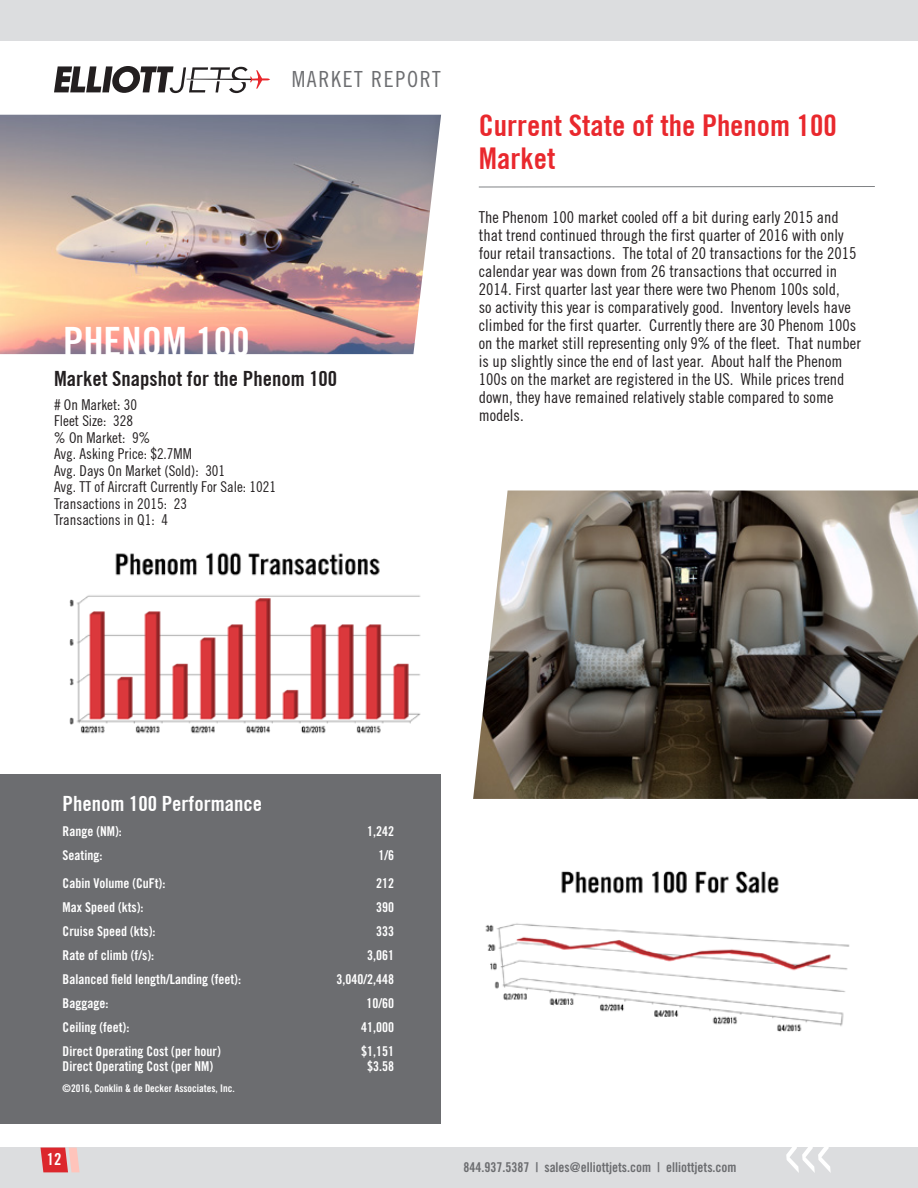
<style>
.page{position:relative;width:918px;height:1188px;background:#fff}
.page>*{position:absolute;margin:0;border:0;box-sizing:border-box;transform-origin:0 0}
.t1{font:700 condensed 40.5px "Trade Gothic No.20";color:#fff}
.t2{font:700 condensed 30px/33px "Trade Gothic No.20";color:#e9282d}
.t3{font:22.2px "Trade Gothic LT Std Cn 18";letter-spacing:.075em;color:#6c6d70}
.t4{font:700 condensed 21px "Trade Gothic No.20";color:#231f20}
.t5{font:700 condensed 21px "Trade Gothic No.20";color:#fff}
.t6{font:condensed 16.5px/18px "Trade Gothic No.18";color:#231f20}
.t7{font:16.5px "Trade Gothic LT Std Bd Cn 20";color:#fff}
.t8{font:condensed 15px/16.5px "Trade Gothic No.18";color:#231f20}
.t9{font:13.5px "Trade Gothic LT Std Bd Cn 20";color:#fff}
.t10{font:13.5px "Trade Gothic LT Std Bd Cn 20";color:#6c6d70}
.t11{font:10.5px "Trade Gothic LT Std Bd Cn 20";color:#fff}
</style>
<div class="page">
<div style="left:0;top:1148px;width:918px;height:40px;background:#dcdddf"></div>
<svg style="left:786px;top:1147px;width:45px;height:26px"></svg>
<div style="left:0;top:0;width:918px;height:40px;background:#dcdddf"></div>
<svg style="left:54px;top:66px;width:216px;height:27px"></svg>
<svg style="left:41px;top:1148px;width:39px;height:24px"></svg>
<img style="left:0;top:115px;width:441px;height:239px">
<svg style="left:478px;top:186px;width:397px;height:2px"></svg>
<div style="left:0;top:774px;width:441px;height:350px;background:#6c6d70"></div>
<img style="left:473px;top:490px;width:445px;height:309px">
<img style="left:485px;top:871px;width:365px;height:161px">
<img style="left:69px;top:552px;width:352px;height:182px">
<h3 class="t3" style="left:292px;top:65px;width:151px">MARKET REPORT</h3>
<h1 class="t1" style="left:63px;top:317px;width:188px">PHENOM 100</h1>
<p class="t4" style="left:54px;top:366px;width:285px">Market Snapshot for the Phenom 100</p>
<p class="t8" style="left:54px;top:396px;width:224px"># On Market: 30<br>Fleet Size: 328<br>% On Market: 9%<br>Avg. Asking Price: $2.7MM<br>Avg. Days On Market (Sold): 301<br>Avg. TT of Aircraft Currently For Sale: 1021<br>Transactions in 2015: 23<br>Transactions in Q1: 4</p>
<h2 class="t2" style="left:479px;top:109px;width:360px">Current State of the Phenom 100<br>Market</h2>
<p class="t6" style="left:479px;top:208px;width:384px">The Phenom 100 market cooled off a bit during early 2015 and that trend continued through the first quarter of 2016 with only four retail transactions. The total of 20 transactions for the 2015 calendar year was down from 26 transactions that occurred in 2014. First quarter last year there were two Phenom 100s sold,<br>so activity this year is comparatively good. Inventory levels have climbed for the first quarter. Currently there are 30 Phenom 100s on the market still representing only 9% of the fleet. That number is up slightly since the end of last year. About half the Phenom 100s on the market are registered in the US. While prices trend down, they have remained relatively stable compared to some models.</p>
<p class="t5" style="left:63px;top:791px;width:201px">Phenom 100 Performance</p>
<p class="t9" style="left:63px;top:822px;width:61px">Range (NM):</p>
<p class="t9" style="left:367px;top:822px;width:28px">1,242</p>
<p class="t9" style="left:63px;top:847px;width:41px">Seating:</p>
<p class="t9" style="left:378px;top:847px;width:17px">1/6</p>
<p class="t9" style="left:63px;top:875px;width:104px">Cabin Volume (CuFt):</p>
<p class="t9" style="left:376px;top:875px;width:19px">212</p>
<p class="t9" style="left:63px;top:899px;width:82px">Max Speed (kts):</p>
<p class="t9" style="left:376px;top:899px;width:19px">390</p>
<p class="t9" style="left:63px;top:923px;width:94px">Cruise Speed (kts):</p>
<p class="t9" style="left:376px;top:923px;width:19px">333</p>
<p class="t9" style="left:63px;top:947px;width:93px">Rate of climb (f/s):</p>
<p class="t9" style="left:367px;top:947px;width:28px">3,061</p>
<p class="t9" style="left:63px;top:971px;width:180px">Balanced field length/Landing (feet):</p>
<p class="t9" style="left:336px;top:971px;width:59px">3,040/2,448</p>
<p class="t9" style="left:63px;top:995px;width:47px">Baggage:</p>
<p class="t9" style="left:366px;top:995px;width:29px">10/60</p>
<p class="t9" style="left:63px;top:1019px;width:68px">Ceiling (feet):</p>
<p class="t9" style="left:361px;top:1019px;width:34px">41,000</p>
<p class="t9" style="left:63px;top:1043px;width:160px">Direct Operating Cost (per hour)</p>
<p class="t9" style="left:361px;top:1043px;width:34px">$1,151</p>
<p class="t9" style="left:63px;top:1058px;width:152px">Direct Operating Cost (per NM)</p>
<p class="t9" style="left:367px;top:1058px;width:28px">$3.58</p>
<p class="t11" style="left:63px;top:1082px;width:174px">©2016, Conklin &amp; de Decker Associates, Inc.</p>
<p class="t7" style="left:47px;top:1149px;width:16px">12</p>
<p class="t10" style="left:464px;top:1159px;width:275px">844.937.5387 | sales@elliottjets.com | elliottjets.com</p>
</div>
